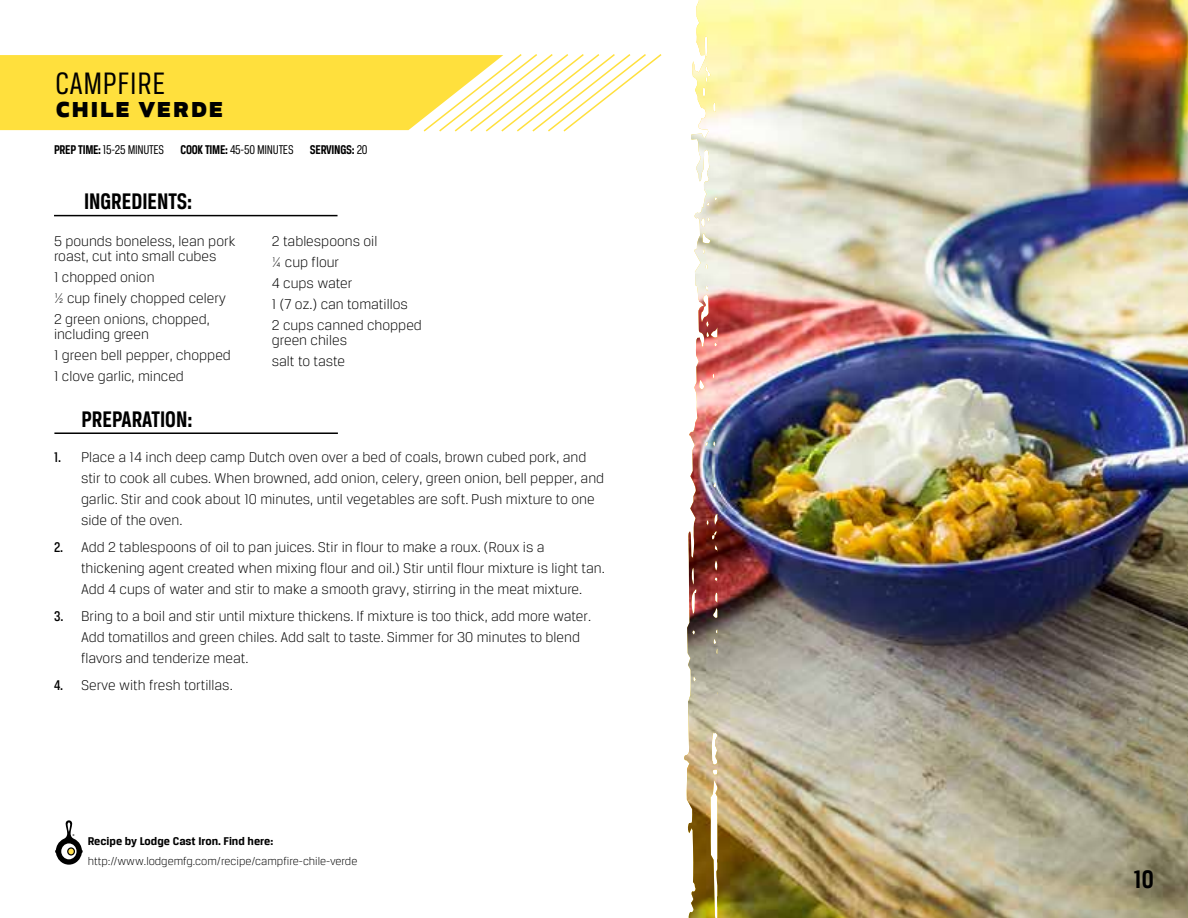
<style>
.page{position:relative;width:1188px;height:918px;background:#fff}
.page>*{position:absolute;margin:0;border:0;box-sizing:border-box;transform-origin:0 0}
.t1{font:33px "Breuer Condensed";letter-spacing:.02em;color:#000}
.t2{font:700 30px "Apex New";letter-spacing:.04em;color:#000}
.t3{font:700 27px "Breuer Condensed";color:#000}
.t4{font:700 24px "Breuer Condensed";color:#000}
.t5{font:300 15px/21px "Breuer Text";color:#000}
.t6{font:500 15px "Breuer Condensed";color:#000}
.t7{font:700 13.5px "Breuer Condensed";letter-spacing:-.02em;color:#000}
.t8{font:300 12px "Breuer Text";color:#000}
.t9{font:700 12px "Breuer Text";color:#000}
.s1{font-weight:400}
.s2{color:#fff}
</style>
<div class="page">
<svg style="left:0;top:54px;width:662px;height:78px"></svg>
<img style="left:684px;top:0;width:504px;height:918px">
<img style="left:688px;top:0;width:21px;height:608px">
<hr style="left:54px;top:215px;width:284px;height:1px;background:#000">
<hr style="left:54px;top:432px;width:284px;height:2px;background:#000">
<svg style="left:55px;top:820px;width:28px;height:45px"></svg>
<h1 class="t1" style="left:56px;top:66px;width:111px">CAMPFIRE</h1>
<h2 class="t2" style="left:56px;top:84px;width:170px">chile verde</h2>
<p class="t7" style="left:54px;top:142px;width:315px">PREP TIME: <span class="s1">15-25 MINUTES</span> <span class="s2">//</span> COOK TIME: <span class="s1">45-50 MINUTES</span> <span class="s2">//</span> SERVINGS: <span class="s1">20</span></p>
<h3 class="t4" style="left:84px;top:188px;width:110px">INGREDIENTS:</h3>
<p class="t5" style="left:54px;top:234px;width:183px;line-height:15px">5 pounds boneless, lean pork roast, cut into small cubes</p>
<p class="t5" style="left:54px;top:267px;width:174px">1 chopped onion<br>1/2 cup finely chopped celery<br>2 green onions, chopped,</p>
<p class="t5" style="left:54px;top:324px;width:178px">including green<br>1 green bell pepper, chopped<br>1 clove garlic, minced</p>
<h3 class="t4" style="left:81px;top:406px;width:113px">PREPARATION:</h3>
<p class="t5" style="left:272px;top:231px;width:152px">2 tablespoons oil<br>1/4 cup flour<br>4 cups water<br>1 (7 oz.) can tomatillos<br>2 cups canned chopped</p>
<p class="t5" style="left:272px;top:330px;width:77px">green chiles salt to taste</p>
<p class="t6" style="left:54px;top:449px;width:9px">1.</p>
<p class="t6" style="left:54px;top:539px;width:11px">2.</p>
<p class="t6" style="left:54px;top:608px;width:11px">3.</p>
<p class="t6" style="left:54px;top:677px;width:11px">4.</p>
<p class="t5" style="left:81px;top:446px;width:525px">Place a 14 inch deep camp Dutch oven over a bed of coals, brown cubed pork, and stir to cook all cubes. When browned, add onion, celery, green onion, bell pepper, and garlic. Stir and cook about 10 minutes, until vegetables are soft. Push mixture to one side of the oven.</p>
<p class="t5" style="left:81px;top:536px;width:525px">Add 2 tablespoons of oil to pan juices. Stir in flour to make a roux. (Roux is a thickening agent created when mixing flour and oil.) Stir until flour mixture is light tan.<br>Add 4 cups of water and stir to make a smooth gravy, stirring in the meat mixture.</p>
<p class="t5" style="left:81px;top:605px;width:512px">Bring to a boil and stir until mixture thickens. If mixture is too thick, add more water.<br>Add tomatillos and green chiles. Add salt to taste. Simmer for 30 minutes to blend flavors and tenderize meat.</p>
<p class="t5" style="left:81px;top:674px;width:153px">Serve with fresh tortillas.</p>
<p class="t9" style="left:88px;top:835px;width:187px">Recipe by Lodge Cast Iron. Find here:</p>
<p class="t8" style="left:88px;top:854px;width:271px">http://www.lodgemfg.com/recipe/campfire-chile-verde</p>
<h3 class="t3" style="left:1134px;top:864px;width:21px">10</h3>
</div>
